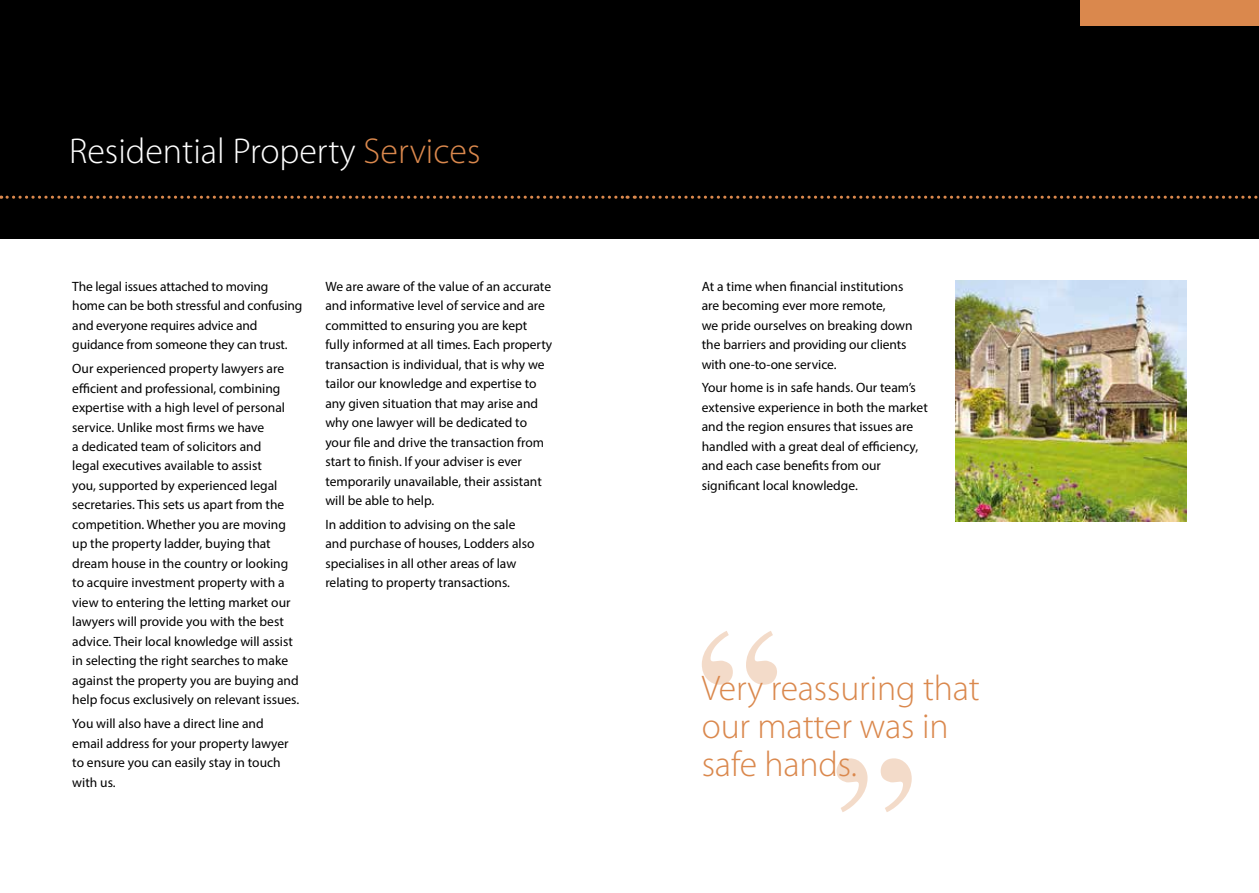
<style>
.page{position:relative;width:1259px;height:893px;background:#fff}
.page>*{position:absolute;margin:0;border:0;box-sizing:border-box;transform-origin:0 0}
.t1{font:300 36px "Myriad Pro";color:#fff}
.t2{font:300 35.85px/37.8px "Myriad Pro";letter-spacing:-.005em;color:#da884d}
.t3{font:13.5px/19.5px "Myriad Pro";color:#000}
.s1{color:#da884d}
</style>
<div class="page">
<div style="left:0;top:0;width:1259px;height:238px;background:#000"></div>
<div style="left:1080px;top:0;width:179px;height:26px;background:#da884d"></div>
<svg style="left:634px;top:196px;width:624px;height:3px"></svg>
<svg style="left:1px;top:196px;width:627px;height:3px"></svg>
<svg style="left:702px;top:631px;width:75px;height:54px"></svg>
<svg style="left:836px;top:758px;width:75px;height:54px"></svg>
<img style="left:955px;top:281px;width:231px;height:240px">
<h1 class="t1" style="left:69px;top:129px;width:413px">Residential Property <span class="s1">Services</span></h1>
<p class="t3" style="left:72px;top:276px;width:231px">The legal issues attached to moving home can be both stressful and confusing and everyone requires advice and guidance from someone they can trust.</p>
<p class="t3" style="left:72px;top:358px;width:228px">Our experienced property lawyers are efficient and professional, combining expertise with a high level of personal service. Unlike most firms we have<br>a dedicated team of solicitors and<br>legal executives available to assist<br>you, supported by experienced legal secretaries. This sets us apart from the competition. Whether you are moving up the property ladder, buying that dream house in the country or looking to acquire investment property with a view to entering the letting market our lawyers will provide you with the best advice. Their local knowledge will assist in selecting the right searches to make against the property you are buying and help focus exclusively on relevant issues.</p>
<p class="t3" style="left:72px;top:714px;width:218px">You will also have a direct line and email address for your property lawyer to ensure you can easily stay in touch with us.</p>
<p class="t3" style="left:325px;top:276px;width:228px">We are aware of the value of an accurate and informative level of service and are committed to ensuring you are kept fully informed at all times. Each property transaction is individual, that is why we tailor our knowledge and expertise to any given situation that may arise and why one lawyer will be dedicated to your file and drive the transaction from start to finish. If your adviser is ever temporarily unavailable, their assistant will be able to help.</p>
<p class="t3" style="left:325px;top:514px;width:211px">In addition to advising on the sale and purchase of houses, Lodders also specialises in all other areas of law relating to property transactions.</p>
<p class="t3" style="left:702px;top:276px;width:212px">At a time when financial institutions are becoming ever more remote,<br>we pride ourselves on breaking down the barriers and providing our clients with one-to-one service.</p>
<p class="t3" style="left:702px;top:378px;width:227px">Your home is in safe hands. Our team’s extensive experience in both the market and the region ensures that issues are handled with a great deal of efficiency, and each case benefits from our significant local knowledge.</p>
<h2 class="t2" style="left:702px;top:669px;width:280px">Very reassuring that our matter was in safe hands.</h2>
</div>
